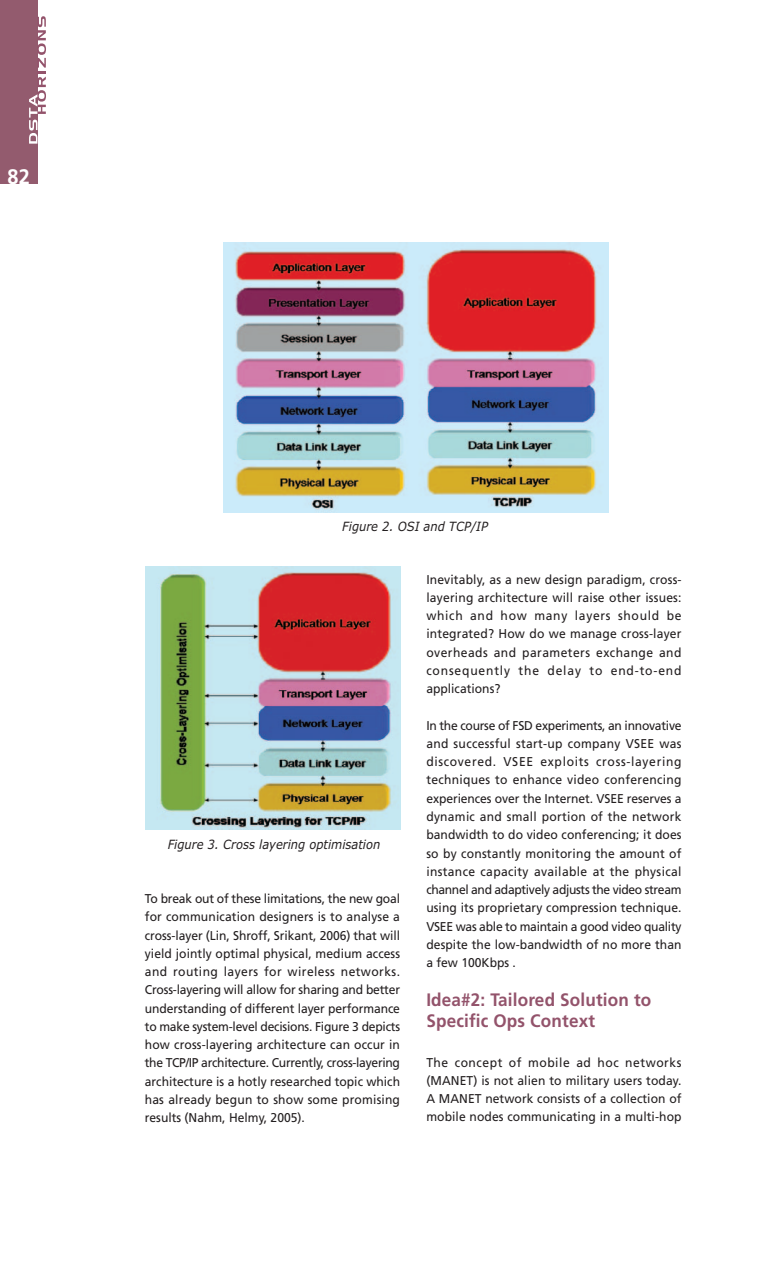
<style>
.page{position:relative;width:766px;height:1263px;background:#fff}
.page>*{position:absolute;margin:0;border:0;box-sizing:border-box;transform-origin:0 0}
.t1{font:700 21px "Frutiger";color:#fff;scale:.95 1}
.t2{font:700 18px/21px "Frutiger";letter-spacing:.01em;color:#93536b;scale:.95 1}
.t3{font:12.75px/18.3px "Frutiger";letter-spacing:.005em;color:#231f20;text-align:justify;scale:.95 1}
.t4{font:italic 12.75px "Verdana";color:#231f20;scale:.9 1}
</style>
<div class="page">
<div style="left:0;top:0;width:37px;height:184px;background:#935b6e"></div>
<svg style="left:29px;top:16px;width:17px;height:128px"></svg>
<img style="left:223px;top:243px;width:385px;height:270px">
<img style="left:145px;top:566px;width:255px;height:263px">
<h1 class="t1" style="left:7px;top:168px;width:25px">82</h1>
<p class="t4" style="left:342px;top:521px;width:163px">Figure 2. OSI and TCP/IP</p>
<p class="t4" style="left:168px;top:839px;width:238px">Figure 3. Cross layering optimisation</p>
<p class="t3" style="left:145px;top:890px;width:270px">To break out of these limitations, the new goal for communication designers is to analyse a cross-layer (Lin, Shroff, Srikant, 2006) that will yield jointly optimal physical, medium access and routing layers for wireless networks.<br>Cross-layering will allow for sharing and better understanding of different layer performance to make system-level decisions. Figure 3 depicts how cross-layering architecture can occur in the TCP/IP architecture. Currently, cross-layering architecture is a hotly researched topic which has already begun to show some promising results (Nahm, Helmy, 2005).</p>
<p class="t3" style="left:426px;top:571px;width:270px">Inevitably, as a new design paradigm, cross&shy;layering architecture will raise other issues: which and how many layers should be integrated? How do we manage cross-layer overheads and parameters exchange and consequently the delay to end-to-end applications?</p>
<p class="t3" style="left:426px;top:717px;width:270px">In the course of FSD experiments, an innovative and successful start-up company VSEE was discovered. VSEE exploits cross-layering techniques to enhance video conferencing experiences over the Internet. VSEE reserves a dynamic and small portion of the network bandwidth to do video conferencing; it does so by constantly monitoring the amount of instance capacity available at the physical channel and adaptively adjusts the video stream using its proprietary compression technique.<br>VSEE was able to maintain a good video quality despite the low-bandwidth of no more than a few 100Kbps .</p>
<h2 class="t2" style="left:426px;top:991px;width:238px">Idea#2: Tailored Solution to<br>Specific Ops Context</h2>
<p class="t3" style="left:426px;top:1054px;width:270px">The concept of mobile ad hoc networks (MANET) is not alien to military users today.<br>A MANET network consists of a collection of mobile nodes communicating in a multi-hop</p>
</div>
